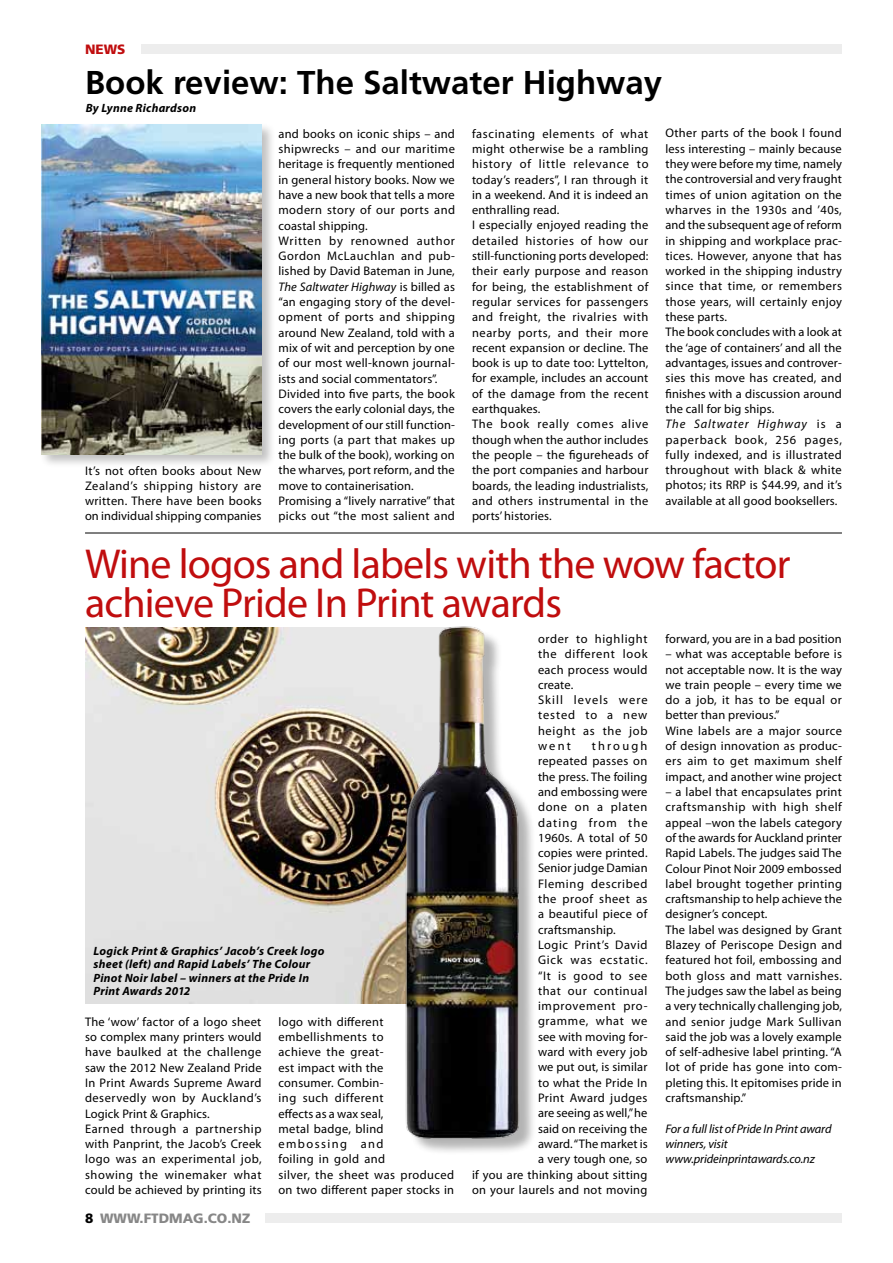
<style>
.page{position:relative;width:893px;height:1263px;background:#fff}
.page>*{position:absolute;margin:0;border:0;box-sizing:border-box;transform-origin:0 0}
.t1{font:42px/39px "Myriad Pro";letter-spacing:-.02em;color:#c00d0e}
.t2{font:700 33px "Frutiger";color:#000}
.t3{font:900 13.5px "Frutiger";color:#878787}
.t4{font:900 13.5px "Frutiger";color:#c00d0e}
.t5{font:12.45px/15.3px "Myriad Pro";letter-spacing:.02em;color:#000}
.t6{font:12.45px/15.3px "Myriad Pro";letter-spacing:.055em;color:#000}
.t7{font:italic 12.45px/15.3px "Myriad Pro";letter-spacing:-.01em;color:#000}
.t8{font:12.45px "Myriad Pro";letter-spacing:.05em;color:#000}
.t9{font:12.45px "Myriad Pro";letter-spacing:.045em;color:#000}
.t10{font:12.45px "Myriad Pro";letter-spacing:.06em;color:#000}
.t11{font:12.45px "Myriad Pro";letter-spacing:.04em;color:#000}
.t12{font:12.45px "Myriad Pro";letter-spacing:.09em;color:#000}
.t13{font:12.45px "Myriad Pro";letter-spacing:.175em;color:#000}
.t14{font:italic 700 12px/13.5px "Myriad Pro";letter-spacing:.02em;color:#000}
.s1{font-style:italic}
.s2{color:#000}
</style>
<div class="page">
<div style="left:266px;top:1213px;width:576px;height:9px;background:#ededed"></div>
<div style="left:85px;top:44px;width:757px;height:10px;background:#ededed"></div>
<div style="left:85px;top:43px;width:56px;height:16px;background:#fff"></div>
<div style="left:39px;top:122px;width:237px;height:346px;background:#000;opacity:.25"></div>
<img style="left:41px;top:124px;width:220px;height:330px">
<hr style="left:85px;top:533px;width:757px;height:1px;background:#000">
<img style="left:85px;top:628px;width:315px;height:375px">
<div style="left:409px;top:629px;width:128px;height:527px;background:#000;opacity:.3"></div>
<img style="left:400px;top:626px;width:124px;height:519px">
<p class="t4" style="left:85px;top:41px;width:42px">NEWS</p>
<h2 class="t2" style="left:85px;top:63px;width:579px">Book review: The Saltwater Highway</h2>
<p class="t14" style="left:86px;top:101px;width:112px">By Lynne Richardson</p>
<p class="t5" style="left:85px;top:463px;width:178px;text-align:justify">It’s not often books about New Zealand’s shipping history are written. There have been books on individual shipping companies</p>
<p class="t5" style="left:278px;top:126px;width:178px">and books on iconic ships – and shipwrecks – and our maritime heritage is frequently mentioned in general history books. Now we have a new book that tells a more modern story of our ports and coastal shipping.<br>Written by renowned author<br>Gordon McLauchlan and pub&shy;lished by David Bateman in June,<br><span class="s1">The Saltwater Highway</span> is billed as “an engaging story of the devel&shy;opment of ports and shipping around New Zealand, told with a mix of wit and perception by one of our most well-known journal&shy;ists and social commentators”.<br>Divided into five parts, the book covers the early colonial days, the development of our still function&shy;ing ports (a part that makes up the bulk of the book), working on the wharves, port reform, and the move to containerisation.<br>Promising a “lively narrative” that picks out “the most salient and</p>
<p class="t5" style="left:472px;top:126px;width:178px">fascinating elements of what might otherwise be a rambling history of little relevance to today’s readers”, I ran through it in a weekend. And it is indeed an enthralling read.<br>I especially enjoyed reading the detailed histories of how our still-functioning ports developed: their early purpose and reason for being, the establishment of regular services for passengers and freight, the rivalries with nearby ports, and their more recent expansion or decline. The book is up to date too: Lyttelton, for example, includes an account of the damage from the recent earthquakes.<br>The book really comes alive though when the author includes the people – the figureheads of the port companies and harbour boards, the leading industrialists, and others instrumental in the ports’ histories.</p>
<p class="t5" style="left:665px;top:125px;width:178px">Other parts of the book I found less interesting – mainly because they were before my time, namely the controversial and very fraught times of union agitation on the wharves in the 1930s and ’40s, and the subsequent age of reform in shipping and workplace prac&shy;tices. However, anyone that has worked in the shipping industry since that time, or remembers those years, will certainly enjoy these parts.<br>The book concludes with a look at the ‘age of containers’ and all the advantages, issues and controver&shy;sies this move has created, and finishes with a discussion around the call for big ships.<br><span class="s1">The Saltwater Highway</span> is a paperback book, 256 pages, fully indexed, and is illustrated throughout with black &amp; white photos; its RRP is $44.99, and it’s available at all good booksellers.</p>
<h1 class="t1" style="left:85px;top:543px;width:707px">Wine logos and labels with the wow factor achieve Pride In Print awards</h1>
<p class="t14" style="left:94px;top:943px;width:232px">Logick Print &amp; Graphics’ Jacob’s Creek logo sheet (left) and Rapid Labels’ The Colour Pinot Noir label – winners at the Pride In Print Awards 2012</p>
<p class="t5" style="left:85px;top:1014px;width:178px">The ‘wow’ factor of a logo sheet so complex many printers would have baulked at the challenge saw the 2012 New Zealand Pride<br>In Print Awards Supreme Award deservedly won by Auckland’s<br>Logick Print &amp; Graphics.<br>Earned through a partnership with Panprint, the Jacob’s Creek logo was an experimental job, showing the winemaker what could be achieved by printing its</p>
<p class="t3" style="left:85px;top:1210px;width:167px"><span class="s2">8</span> WWW.FTDMAG.CO.NZ</p>
<p class="t5" style="left:279px;top:1014px;width:177px">logo with different embellishments to<br>achieve the great-<br>est impact with the<br>consumer. Combin-<br>ing such different<br>effects as a wax seal,<br>metal badge, blind embossing and<br>foiling in gold and<br>silver, the sheet was produced on two different paper stocks in</p>
<p class="t6" style="left:538px;top:631px;width:111px">order to highlight the different look each process would create.<br>Skill levels were tested to a new height as the job went</p>
<p class="t13" style="left:592px;top:738px;width:57px">through</p>
<p class="t5" style="left:538px;top:753px;width:111px">repeated passes on</p>
<p class="t5" style="left:538px;top:769px;width:111px">the press. The foiling</p>
<p class="t5" style="left:538px;top:784px;width:111px">and embossing were</p>
<p class="t6" style="left:538px;top:799px;width:111px">done on a platen</p>
<p class="t12" style="left:538px;top:815px;width:111px">dating from the</p>
<p class="t5" style="left:538px;top:830px;width:111px">1960s. A total of 50</p>
<p class="t5" style="left:538px;top:845px;width:111px">copies were printed.</p>
<p class="t5" style="left:538px;top:860px;width:111px">Senior judge Damian</p>
<p class="t8" style="left:538px;top:876px;width:111px">Fleming described</p>
<p class="t11" style="left:538px;top:891px;width:111px">the proof sheet as</p>
<p class="t5" style="left:538px;top:906px;width:111px">a beautiful piece of</p>
<p class="t5" style="left:538px;top:922px;width:79px">craftsmanship.</p>
<p class="t9" style="left:538px;top:937px;width:111px">Logic Print’s David</p>
<p class="t10" style="left:538px;top:952px;width:111px">Gick was ecstatic.</p>
<p class="t8" style="left:538px;top:968px;width:111px">“It is good to see</p>
<p class="t8" style="left:538px;top:983px;width:111px">that our continual</p>
<p class="t6" style="left:538px;top:998px;width:111px">improvement pro-</p>
<p class="t6" style="left:538px;top:1013px;width:111px">gramme, what we</p>
<p class="t5" style="left:538px;top:1029px;width:111px">see with moving for-</p>
<p class="t5" style="left:538px;top:1044px;width:111px">ward with every job</p>
<p class="t5" style="left:538px;top:1059px;width:111px">we put out, is similar</p>
<p class="t5" style="left:538px;top:1075px;width:111px">to what the Pride In</p>
<p class="t5" style="left:538px;top:1090px;width:111px">Print Award judges</p>
<p class="t5" style="left:538px;top:1105px;width:111px">are seeing as well,” he</p>
<p class="t5" style="left:538px;top:1120px;width:111px">said on receiving the</p>
<p class="t5" style="left:538px;top:1136px;width:111px">award. “The market is</p>
<p class="t5" style="left:538px;top:1151px;width:111px">a very tough one, so</p>
<p class="t5" style="left:472px;top:1166px;width:177px">if you are thinking about sitting</p>
<p class="t5" style="left:472px;top:1182px;width:177px">on your laurels and not moving</p>
<p class="t5" style="left:665px;top:631px;width:178px">forward, you are in a bad position</p>
<p class="t5" style="left:665px;top:646px;width:178px">– what was acceptable before is not acceptable now. It is the way we train people – every time we do a job, it has to be equal or better than previous.”<br>Wine labels are a major source of design innovation as produc&shy;ers aim to get maximum shelf impact, and another wine project</p>
<p class="t5" style="left:665px;top:784px;width:178px">– a label that encapsulates print craftsmanship with high shelf appeal –won the labels category of the awards for Auckland printer<br>Rapid Labels. The judges said The<br>Colour Pinot Noir 2009 embossed label brought together printing craftsmanship to help achieve the designer’s concept.<br>The label was designed by Grant<br>Blazey of Periscope Design and featured hot foil, embossing and both gloss and matt varnishes.<br>The judges saw the label as being a very technically challenging job, and senior judge Mark Sullivan said the job was a lovely example of self-adhesive label printing. “A lot of pride has gone into com&shy;pleting this. It epitomises pride in craftsmanship.”</p>
<p class="t7" style="left:665px;top:1121px;width:168px">For a full list of Pride In Print award winners, visit www.prideinprintawards.co.nz</p>
</div>
